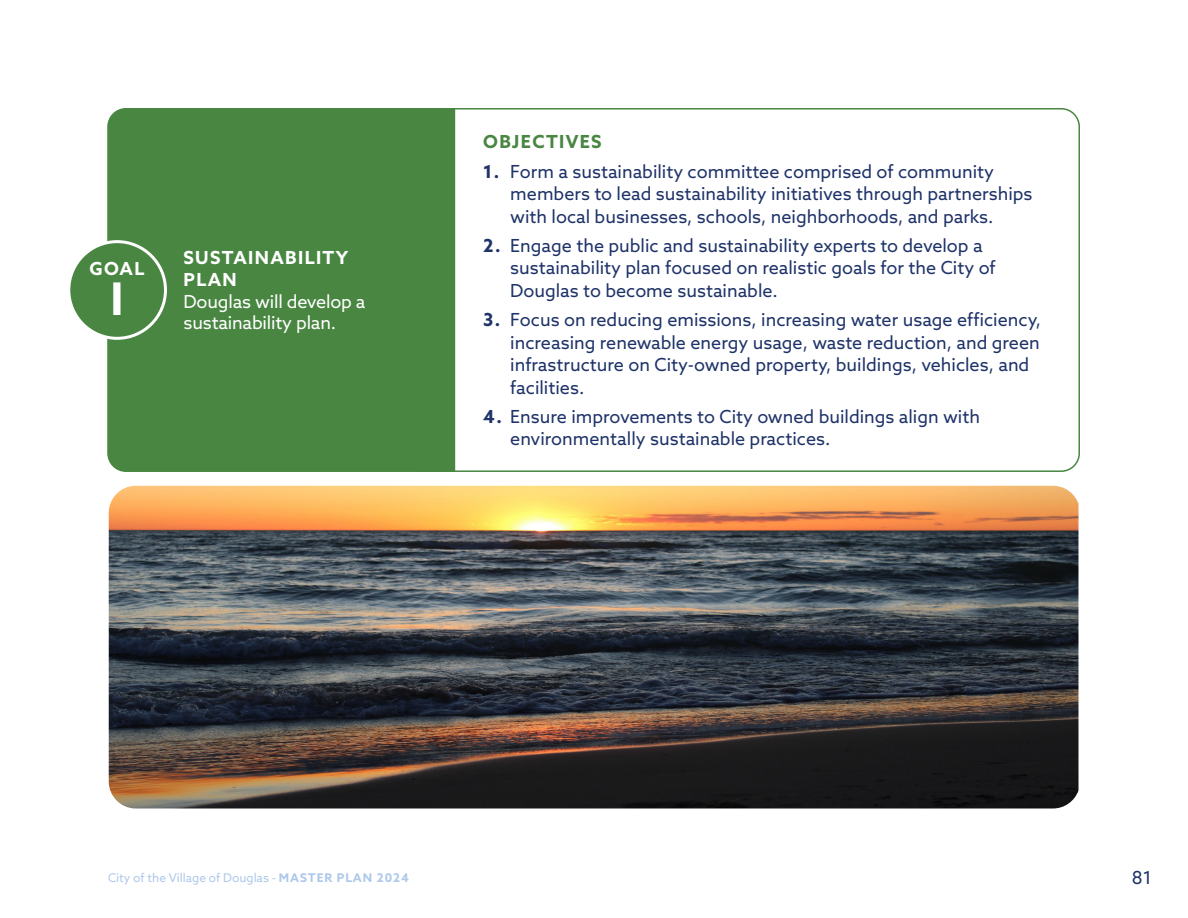
<style>
.page{position:relative;width:1188px;height:918px;background:#fff}
.page>*{position:absolute;margin:0;border:0;box-sizing:border-box;transform-origin:0 0}
.t1{font:700 45px "Azo Sans";color:#fff}
.t2{font:18px/22.5px "Azo Sans";color:#1f3369}
.t3{font:18px/21.6px "Azo Sans";letter-spacing:-.01em;color:#fff}
.t4{font:700 18px "Azo Sans";letter-spacing:.075em;color:#fff}
.Numbered_List{font:700 18px "Azo Sans";letter-spacing:.075em;color:#488641}
.t5{font:12px "Azo Sans";color:#aec9ea}
.s1{font-weight:700}
</style>
<div class="page">
<div style="left:107px;top:108px;width:349px;height:364px;background:#488641"></div>
<div style="left:405px;top:108px;width:675px;height:364px;border:2px solid #488641;border-radius:18px"></div>
<div style="left:69px;top:242px;width:96px;height:96px;background:#488641;border-radius:50%"></div>
<div style="left:67px;top:240px;width:100px;height:100px;border:3px solid #fff;border-radius:50%"></div>
<img style="left:109px;top:486px;width:969px;height:322px">
<p class="t4" style="left:89px;top:256px;width:57px">GOAL</p>
<p class="t1" style="left:111px;top:269px;width:15px">I</p>
<p class="t4" style="left:184px;top:246px;width:166px">SUSTAINABILITY</p>
<p class="t3" style="left:184px;top:269px;width:183px"><span class="s1">PLAN<br></span>Douglas will develop a sustainability plan.</p>
<p class="Numbered_List" style="left:483px;top:130px;width:120px">OBJECTIVES</p>
<p class="t2" style="left:510px;top:160px;width:524px;text-indent:-27px"><span class="s1">1.</span> Form a sustainability committee comprised of community members to lead sustainability initiatives through partnerships with local businesses, schools, neighborhoods, and parks.</p>
<p class="t2" style="left:510px;top:234px;width:487px;text-indent:-27px"><span class="s1">2.</span> Engage the public and sustainability experts to develop a sustainability plan focused on realistic goals for the City of<br>Douglas to become sustainable.</p>
<p class="t2" style="left:510px;top:308px;width:532px;text-indent:-27px"><span class="s1">3.</span> Focus on reducing emissions, increasing water usage efficiency, increasing renewable energy usage, waste reduction, and green infrastructure on City-owned property, buildings, vehicles, and facilities.</p>
<p class="t2" style="left:510px;top:405px;width:471px;text-indent:-27px"><span class="s1">4.</span> Ensure improvements to City owned buildings align with environmentally sustainable practices.</p>
<p class="t5" style="left:108px;top:870px;width:302px">City of the Village of Douglas - <span class="s1">MASTER PLAN 2024</span></p>
<p class="t2" style="left:1132px;top:866px;width:22px">81</p>
</div>
